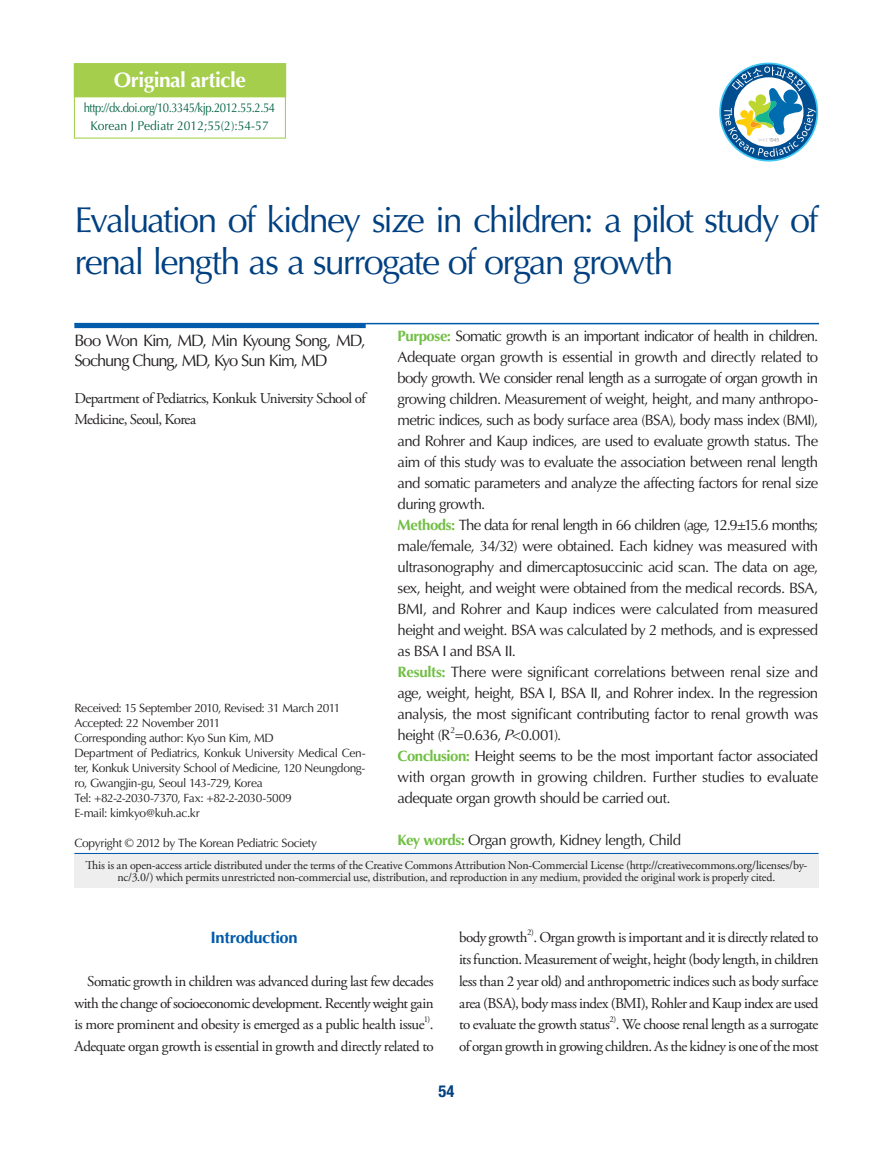
<style>
.page{position:relative;width:893px;height:1170px;background:#fff}
.page>*{position:absolute;margin:0;border:0;box-sizing:border-box;transform-origin:0 0}
.t1{font:36px/42px "Optima LT Std";letter-spacing:-.05em;color:#014081}
.t2{font:700 21px "Optima LT Std";letter-spacing:-.025em;color:#fff}
.t3{font:16.5px/19.5px "Optima LT Std";letter-spacing:-.065em;color:#231f20}
.t4{font:700 16.5px "Optima LT Std";letter-spacing:-.02em;color:#015aaa}
.t5{font:700 condensed 16.5px "Helvetica Neue";color:#014081}
.t6{font:15px/21px "Optima LT Std";letter-spacing:-.04em;color:#231f20}
.t7{font:15px/21.9px "Adobe Garamond Pro";letter-spacing:-.035em;color:#231f20;text-align:justify}
.t8{font:12.75px/18px "Optima LT Std";letter-spacing:-.04em;color:#026442;text-align:center;scale:.89 1}
.t9{font:12px/15px "Optima LT Std";letter-spacing:-.035em;color:#231f20}
.t10{font:12px/12px "Adobe Garamond Pro";letter-spacing:-.015em;color:#231f20;text-align:center}
.t11{font:8.7px "Adobe Garamond Pro";color:#231f20}
.t12{font:8.7px "Optima LT Std";color:#231f20}
.s1{font-weight:700;color:#71bf44}
.s2{font-style:italic}
</style>
<div class="page">
<div style="left:74px;top:97px;width:211px;height:40px;border:2px solid #fff"></div>
<div style="left:75px;top:64px;width:210px;height:33px;background:#a4ce4c"></div>
<div style="left:74px;top:63px;width:212px;height:34px;border:2px solid #a4ce4c"></div>
<div style="left:74px;top:64px;width:212px;height:75px;border:1px solid #a4ce4c"></div>
<svg style="left:719px;top:63px;width:99px;height:98px"></svg>
<div style="left:74px;top:323px;width:292px;height:5px;background:#015aaa"></div>
<hr style="left:74px;top:323px;width:745px;height:1px;background:#015aaa">
<hr style="left:74px;top:852px;width:745px;height:2px;background:#015aaa">
<div style="left:74px;top:854px;width:745px;height:33px;background:#eeeeef"></div>
<h2 class="t2" style="left:114px;top:68px;width:134px">Original article</h2>
<p class="t8" style="left:84px;top:99px;width:217px">http://dx.doi.org/10.3345/kjp.2012.55.2.54<br>Korean J Pediatr 2012;55(2):54-57</p>
<h1 class="t1" style="left:74px;top:199px;width:746px">Evaluation of kidney size in children: a pilot study of renal length as a surrogate of organ growth</h1>
<p class="t6" style="left:398px;top:326px;width:422px"><span class="s1">Purpose:</span> Somatic growth is an important indicator of health in children.<br>Adequate organ growth is essential in growth and directly related to body growth. We consider renal length as a surrogate of organ growth in growing children. Measurement of weight, height, and many anthropo&shy;metric indices, such as body surface area (BSA), body mass index (BMI), and Rohrer and Kaup indices, are used to evaluate growth status. The aim of this study was to evaluate the association between renal length and somatic parameters and analyze the affecting factors for renal size during growth.<br><span class="s1">Methods:</span> The data for renal length in 66 children (age, 12.9±15.6 months; male/female, 34/32) were obtained. Each kidney was measured with ultrasonography and dimercaptosuccinic acid scan. The data on age, sex, height, and weight were obtained from the medical records. BSA, BMI, and Rohrer and Kaup indices were calculated from measured height and weight. BSA was calculated by 2 methods, and is expressed as BSA I and BSA II.<br><span class="s1">Results:</span> There were significant correlations between renal size and age, weight, height, BSA I, BSA II, and Rohrer index. In the regression analysis, the most significant contributing factor to renal growth was height (R =0.636, <span class="s2">P</span>&lt;0.001).</p>
<p class="t3" style="left:74px;top:331px;width:293px">Boo Won Kim, MD, Min Kyoung Song, MD,<br>Sochung Chung, MD, Kyo Sun Kim, MD</p>
<p class="t7" style="left:74px;top:389px;width:293px;line-height:20.2px">Department of Pediatrics, Konkuk University School of<br>Medicine, Seoul, Korea</p>
<p class="t9" style="left:74px;top:700px;width:293px">Received: 15 September 2010, Revised: 31 March 2011<br>Accepted: 22 November 2011<br>Corresponding author: Kyo Sun Kim, MD<br>Department of Pediatrics, Konkuk University Medical Cen&shy;ter, Konkuk University School of Medicine, 120 Neungdong&shy;ro, Gwangjin-gu, Seoul 143-729, Korea<br>Tel: +82-2-2030-7370, Fax: +82-2-2030-5009<br>E-mail: kimkyo@kuh.ac.kr</p>
<p class="t9" style="left:74px;top:835px;width:244px">Copyright © 2012 by The Korean Pediatric Society</p>
<p class="t10" style="left:86px;top:859px;width:723px">This is an open-access article distributed under the terms of the Creative Commons Attribution Non-Commercial License (http://creativecommons.org/licenses/by&shy;nc/3.0/) which permits unrestricted non-commercial use, distribution, and reproduction in any medium, provided the original work is properly cited.</p>
<p class="t12" style="left:450px;top:725px;width:6px">2</p>
<p class="t6" style="left:398px;top:746px;width:422px;text-align:justify"><span class="s1">Conclusion:</span> Height seems to be the most important factor associated with organ growth in growing children. Further studies to evaluate adequate organ growth should be carried out.</p>
<p class="t6" style="left:398px;top:830px;width:285px"><span class="s1">Key words:</span> Organ growth, Kidney length, Child</p>
<p class="t4" style="left:210px;top:927px;width:89px">Introduction</p>
<p class="t7" style="left:74px;top:970px;width:361px;text-indent:13px">Somatic growth in children was advanced during last few decades with the change of socioeconomic development. Recently weight gain is more prominent and obesity is emerged as a public health issue .</p>
<p class="t11" style="left:424px;top:1014px;width:8px">1)</p>
<p class="t7" style="left:74px;top:1036px;width:361px">Adequate organ growth is essential in growth and directly related to</p>
<p class="t11" style="left:527px;top:926px;width:8px">2)</p>
<p class="t7" style="left:459px;top:948px;width:361px">its function. Measurement of weight, height (body length, in children less than 2 year old) and anthropometric indices such as body surface area (BSA), body mass index (BMI), Rohler and Kaup index are used to evaluate the growth status . We choose renal length as a surrogate</p>
<p class="t7" style="left:459px;top:926px;width:361px">body growth . Organ growth is important and it is directly related to</p>
<p class="t11" style="left:610px;top:1014px;width:8px">2)</p>
<p class="t7" style="left:459px;top:1036px;width:361px">of organ growth in growing children. As the kidney is one of the most</p>
<p class="t5" style="left:439px;top:1081px;width:17px">54</p>
</div>
